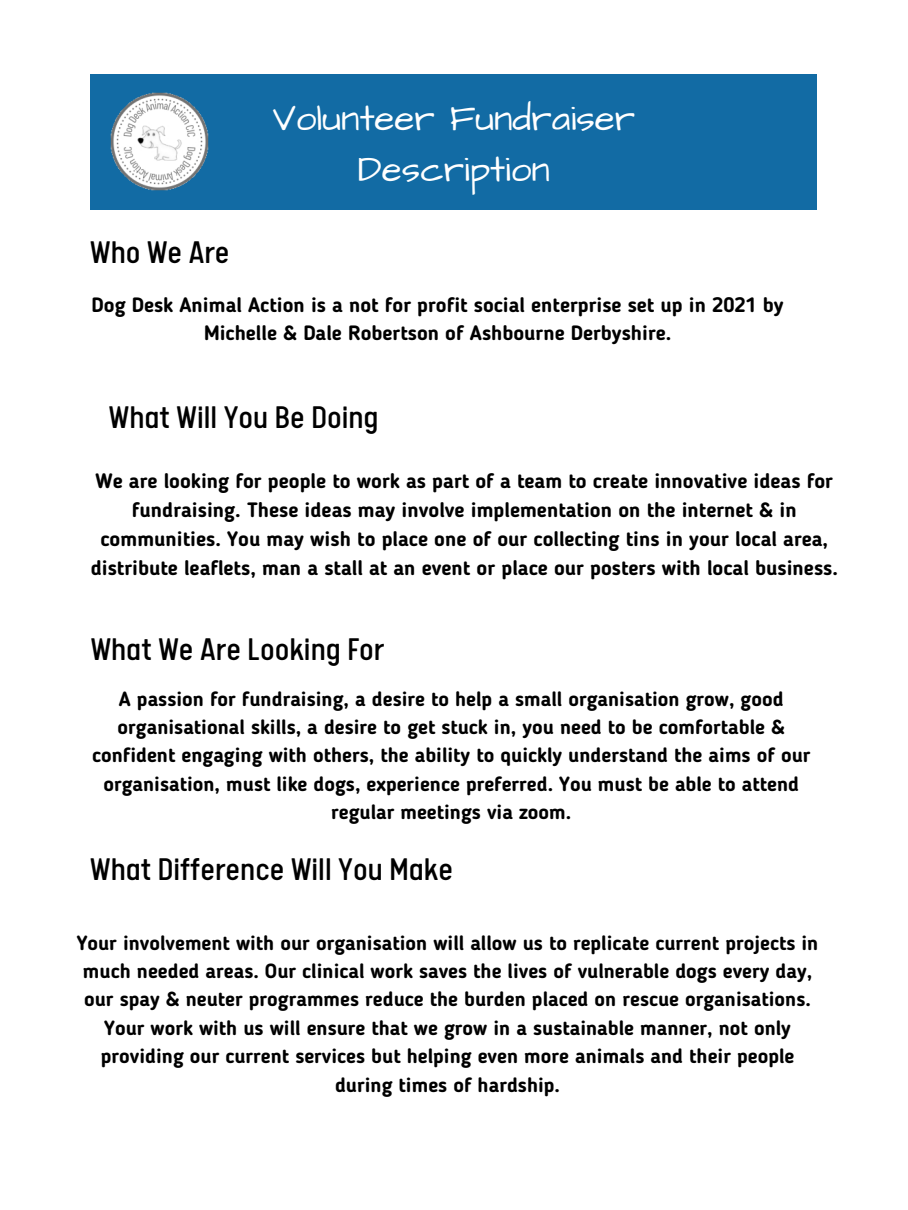
<style>
.page{position:relative;width:908px;height:1210px;background:#fff}
.page>*{position:absolute;margin:0;border:0;box-sizing:border-box;transform-origin:0 0}
.t1{font:36.92px/51.4px "Architects Daughter";color:#fff;text-align:center}
.t2{font:35.17px "Calps";color:#000}
.t3{font:700 20.65px/28.9px "Blogger Sans";color:#000;text-align:center}
.t4{font:700 20.58px/28.6px "Blogger Sans";color:#000;text-align:center}
.t5{font:700 20.3px/28.3px "Blogger Sans";color:#000;text-align:center}
</style>
<div class="page">
<div style="left:91px;top:75px;width:725px;height:135px;background:#126ba4"></div>
<img style="left:110px;top:92px;width:99px;height:99px">
<p class="t1" style="left:272px;top:93px;width:364px">Volunteer Fundraiser<br>Description</p>
<p class="t2" style="left:90px;top:238px;width:141px">Who We Are</p>
<p class="t4" style="left:92px;top:292px;width:693px">Dog Desk Animal Action is a not for profit social enterprise set up in 2021 by<br>Michelle &amp; Dale Robertson of Ashbourne Derbyshire.</p>
<p class="t2" style="left:109px;top:402px;width:271px">What Will You Be Doing</p>
<p class="t3" style="left:91px;top:468px;width:748px">We are looking for people to work as part of a team to create innovative ideas for fundraising. These ideas may involve implementation on the internet &amp; in communities. You may wish to place one of our collecting tins in your local area, distribute leaflets, man a stall at an event or place our posters with local business.</p>
<p class="t2" style="left:91px;top:635px;width:295px">What We Are Looking For</p>
<p class="t5" style="left:92px;top:686px;width:719px">A passion for fundraising, a desire to help a small organisation grow, good organisational skills, a desire to get stuck in, you need to be comfortable &amp; confident engaging with others, the ability to quickly understand the aims of our organisation, must like dogs, experience preferred. You must be able to attend regular meetings via zoom.</p>
<p class="t2" style="left:90px;top:854px;width:364px">What Difference Will You Make</p>
<p class="t5" style="left:77px;top:930px;width:743px">Your involvement with our organisation will allow us to replicate current projects in much needed areas. Our clinical work saves the lives of vulnerable dogs every day, our spay &amp; neuter programmes reduce the burden placed on rescue organisations.<br>Your work with us will ensure that we grow in a sustainable manner, not only providing our current services but helping even more animals and their people during times of hardship.</p>
</div>
